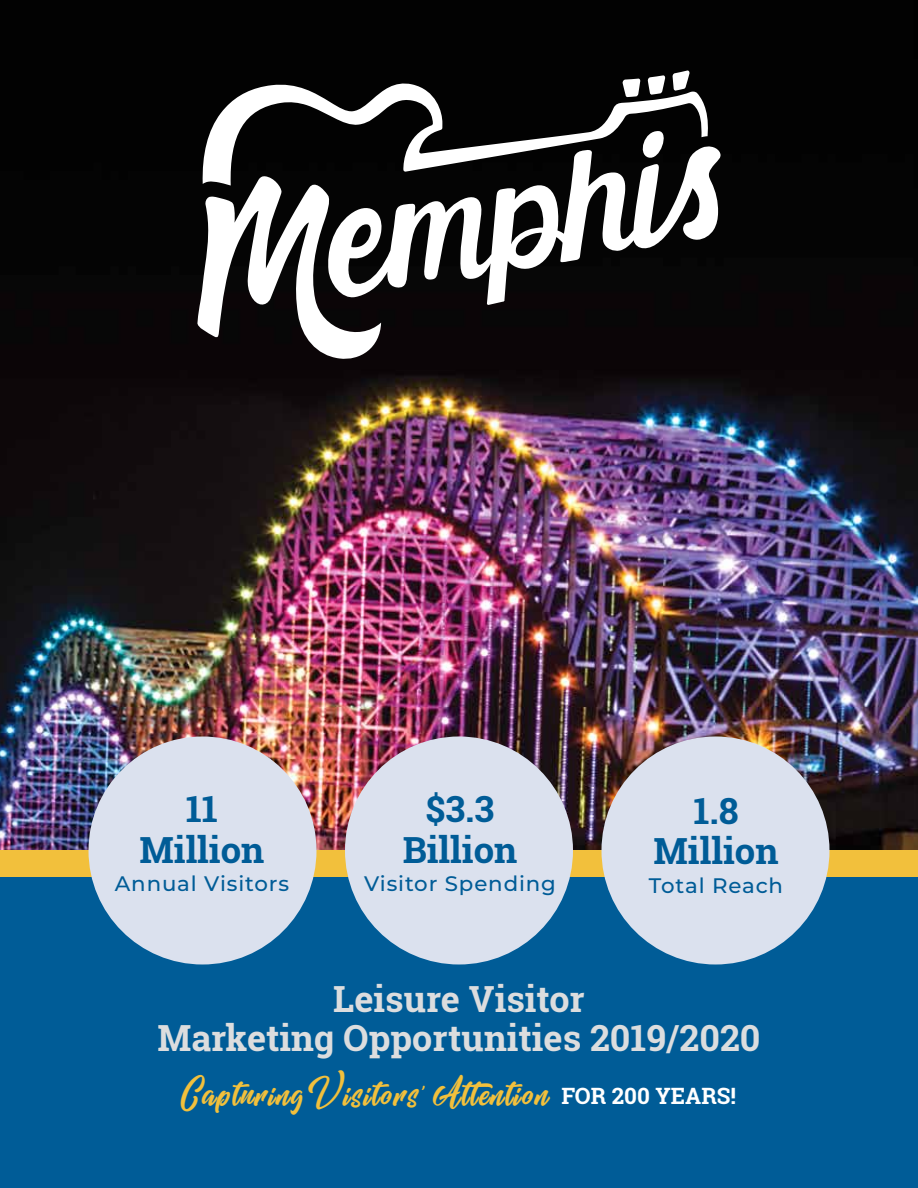
<style>
.page{position:relative;width:918px;height:1188px;background:#fff}
.page>*{position:absolute;margin:0;border:0;box-sizing:border-box;transform-origin:0 0}
.t1{font:700 36px/39px "Roboto Slab";color:#dcddde;text-align:center}
.t2{font:700 36px/40.5px "Roboto Slab";color:#005c97;text-align:center}
.t3{font:28.5px "Mishaland";letter-spacing:.07em;color:#f2c03c}
.t4{font:500 21px "Montserrat";letter-spacing:.04em;color:#005c97}
.s1{font-family:"Roboto Slab";font-weight:700;font-size:22.5px;color:#fff}
</style>
<div class="page">
<img style="left:0;top:0;width:918px;height:850px">
<div style="left:0;top:864px;width:918px;height:324px;background:#005c97"></div>
<div style="left:0;top:850px;width:918px;height:28px;background:#f2c03c"></div>
<div style="left:88px;top:736px;width:228px;height:228px;background:#dbe1ee;border-radius:50%"></div>
<div style="left:345px;top:736px;width:228px;height:228px;background:#dbe1ee;border-radius:50%"></div>
<div style="left:602px;top:736px;width:228px;height:228px;background:#dbe1ee;border-radius:50%"></div>
<svg style="left:648px;top:75px;width:17px;height:5px"></svg>
<svg style="left:672px;top:70px;width:18px;height:10px"></svg>
<svg style="left:202px;top:80px;width:507px;height:96px;fill:#020202"></svg>
<svg style="left:623px;top:78px;width:18px;height:19px"></svg>
<svg style="left:327px;top:145px;width:395px;height:160px;fill:#070607"></svg>
<svg style="left:197px;top:176px;width:184px;height:185px"></svg>
<svg style="left:637px;top:130px;width:33px;height:31px"></svg>
<p class="t2" style="left:139px;top:788px;width:126px">11<br>Million</p>
<p class="t4" style="left:115px;top:869px;width:176px">Annual Visitors</p>
<p class="t2" style="left:403px;top:788px;width:116px">$3.3<br>Billion</p>
<p class="t4" style="left:364px;top:869px;width:193px">Visitor Spending</p>
<p class="t2" style="left:654px;top:790px;width:126px">1.8<br>Million</p>
<p class="t4" style="left:649px;top:871px;width:136px">Total Reach</p>
<p class="t1" style="left:157px;top:979px;width:605px">Leisure Visitor<br>Marketing Opportunities 2019/2020</p>
<p class="t3" style="left:182px;top:1068px;width:556px">Capturing Visitors' Attention <span class="s1">FOR 200 YEARS!</span></p>
</div>
